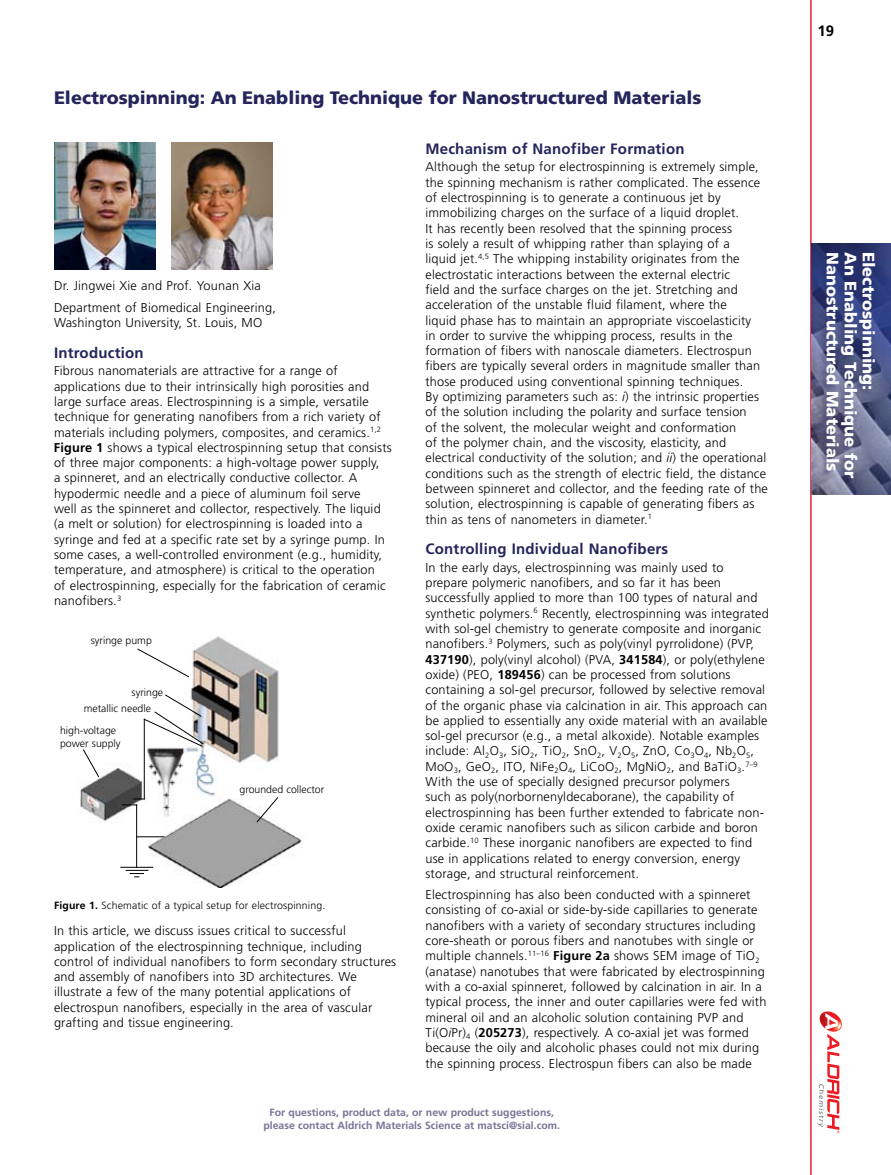
<style>
.page{position:relative;width:891px;height:1175px;background:#fff}
.page>*{position:absolute;margin:0;border:0;box-sizing:border-box;transform-origin:0 0}
.t1{font:900 18px "Frutiger";color:#23255b}
.t2{font:900 16.5px "Frutiger";color:#fff}
.t3{font:700 15px "Frutiger";letter-spacing:.015em;color:#23255b}
.t4{font:700 15px "Frutiger";color:#000}
.t5{font:300 12.75px/15.3px "Frutiger";letter-spacing:.015em;color:#000}
.t6{font:300 10.5px/16.2px "Frutiger";color:#000}
.t7{font:700 10.5px/13.5px "Frutiger";color:#7a7496;text-align:center}
.s1{font-style:italic}
.s2{font-weight:700}
</style>
<div class="page">
<hr style="left:810px;top:0;width:2px;height:1174px;background:#ed1a3a">
<img style="left:812px;top:243px;width:79px;height:251px">
<svg style="left:818px;top:1011px;width:24px;height:122px"></svg>
<img style="left:54px;top:143px;width:102px;height:126px">
<img style="left:171px;top:143px;width:102px;height:126px">
<img style="left:80px;top:636px;width:222px;height:251px">
<div style="left:818px;top:250px;width:59px;height:237px;background:#23255b;opacity:.6"></div>
<svg style="left:137px;top:648px;width:53px;height:29px"></svg>
<svg style="left:143px;top:694px;width:61px;height:53px"></svg>
<svg style="left:82px;top:749px;width:18px;height:28px"></svg>
<svg style="left:256px;top:796px;width:23px;height:26px"></svg>
<hr style="left:144px;top:719px;width:1px;height:80px;background:#000">
<svg style="left:123px;top:798px;width:21px;height:7px"></svg>
<hr style="left:136px;top:805px;width:1px;height:62px;background:#000">
<hr style="left:121px;top:867px;width:32px;height:1px;background:#000">
<svg style="left:126px;top:870px;width:22px;height:7px"></svg>
<svg style="left:137px;top:836px;width:27px;height:1px"></svg>
<h1 class="t1" style="left:54px;top:87px;width:649px">Electrospinning: An Enabling Technique for Nanostructured Materials</h1>
<p class="t3" style="left:425px;top:140px;width:261px">Mechanism of Nanofiber Formation</p>
<p class="t5" style="left:425px;top:160px;width:344px">Although the setup for electrospinning is extremely simple, the spinning mechanism is rather complicated. The essence of electrospinning is to generate a continuous jet by immobilizing charges on the surface of a liquid droplet.<br>It has recently been resolved that the spinning process<br>is solely a result of whipping rather than splaying of a<br>liquid jet.<sup>4,5</sup> The whipping instability originates from the electrostatic interactions between the external electric<br>field and the surface charges on the jet. Stretching and acceleration of the unstable fluid filament, where the<br>liquid phase has to maintain an appropriate viscoelasticity<br>in order to survive the whipping process, results in the formation of fibers with nanoscale diameters. Electrospun fibers are typically several orders in magnitude smaller than those produced using conventional spinning techniques.<br>By optimizing parameters such as: <span class="s1">i</span>) the intrinsic properties of the solution including the polarity and surface tension<br>of the solvent, the molecular weight and conformation<br>of the polymer chain, and the viscosity, elasticity, and electrical conductivity of the solution; and <span class="s1">ii</span>) the operational conditions such as the strength of electric field, the distance between spinneret and collector, and the feeding rate of the solution, electrospinning is capable of generating fibers as thin as tens of nanometers in diameter.<sup>1</sup></p>
<p class="t3" style="left:425px;top:540px;width:244px">Controlling Individual Nanofibers</p>
<p class="t5" style="left:425px;top:560px;width:345px">In the early days, electrospinning was mainly used to prepare polymeric nanofibers, and so far it has been successfully applied to more than 100 types of natural and synthetic polymers.<sup>6</sup> Recently, electrospinning was integrated with sol-gel chemistry to generate composite and inorganic nanofibers.<sup>3</sup> Polymers, such as poly(vinyl pyrrolidone) (PVP, <span class="s2">437190</span>), poly(vinyl alcohol) (PVA, <span class="s2">341584</span>), or poly(ethylene oxide) (PEO, <span class="s2">189456</span>) can be processed from solutions containing a sol-gel precursor, followed by selective removal of the organic phase via calcination in air. This approach can be applied to essentially any oxide material with an available sol-gel precursor (e.g., a metal alkoxide). Notable examples include: Al<sub>2</sub>O<sub>3</sub>, SiO<sub>2</sub>, TiO<sub>2</sub>, SnO<sub>2</sub>, V<sub>2</sub>O<sub>5</sub>, ZnO, Co<sub>3</sub>O<sub>4</sub>, Nb<sub>2</sub>O<sub>5</sub>, MoO<sub>3</sub>, GeO<sub>2</sub>, ITO, NiFe<sub>2</sub>O<sub>4</sub>, LiCoO<sub>2</sub>, MgNiO<sub>2</sub>, and BaTiO<sub>3</sub>.<sup>7–9<br></sup>With the use of specially designed precursor polymers<br>such as poly(norbornenyldecaborane), the capability of electrospinning has been further extended to fabricate non&shy;oxide ceramic nanofibers such as silicon carbide and boron carbide.<sup>10</sup> These inorganic nanofibers are expected to find use in applications related to energy conversion, energy storage, and structural reinforcement.</p>
<p class="t5" style="left:425px;top:887px;width:342px">Electrospinning has also been conducted with a spinneret consisting of co-axial or side-by-side capillaries to generate nanofibers with a variety of secondary structures including core-sheath or porous fibers and nanotubes with single or multiple channels.<sup>11–16</sup> <span class="s2">Figure 2a</span> shows SEM image of TiO<sub>2 </sub>(anatase) nanotubes that were fabricated by electrospinning with a co-axial spinneret, followed by calcination in air. In a typical process, the inner and outer capillaries were fed with mineral oil and an alcoholic solution containing PVP and Ti(O<span class="s1">i</span>Pr)<sub>4</sub> (<span class="s2">205273</span>), respectively. A co-axial jet was formed because the oily and alcoholic phases could not mix during the spinning process. Electrospun fibers can also be made</p>
<p class="t5" style="left:54px;top:275px;width:223px;line-height:21.3px">Dr. Jingwei Xie and Prof. Younan Xia<br>Department of Biomedical Engineering,</p>
<p class="t5" style="left:54px;top:315px;width:210px">Washington University, St. Louis, MO</p>
<p class="t3" style="left:54px;top:344px;width:91px">Introduction</p>
<p class="t5" style="left:54px;top:363px;width:339px">Fibrous nanomaterials are attractive for a range of applications due to their intrinsically high porosities and large surface areas. Electrospinning is a simple, versatile technique for generating nanofibers from a rich variety of materials including polymers, composites, and ceramics.<sup>1,2<br></sup><span class="s2">Figure 1</span> shows a typical electrospinning setup that consists of three major components: a high-voltage power supply,<br>a spinneret, and an electrically conductive collector. A hypodermic needle and a piece of aluminum foil serve<br>well as the spinneret and collector, respectively. The liquid (a melt or solution) for electrospinning is loaded into a syringe and fed at a specific rate set by a syringe pump. In some cases, a well-controlled environment (e.g., humidity, temperature, and atmosphere) is critical to the operation<br>of electrospinning, especially for the fabrication of ceramic nanofibers.<sup>3</sup></p>
<p class="t6" style="left:91px;top:632px;width:62px">syringe pump</p>
<p class="t6" style="left:84px;top:684px;width:81px;text-indent:48px">syringe metallic needle</p>
<p class="t6" style="left:60px;top:724px;width:62px;line-height:12.6px">high-voltage power supply</p>
<p class="t6" style="left:240px;top:781px;width:86px">grounded collector</p>
<p class="t6" style="left:54px;top:897px;width:273px"><span class="s2">Figure 1.</span> Schematic of a typical setup for electrospinning.</p>
<p class="t5" style="left:54px;top:923px;width:344px">In this article, we discuss issues critical to successful application of the electrospinning technique, including control of individual nanofibers to form secondary structures and assembly of nanofibers into 3D architectures. We illustrate a few of the many potential applications of electrospun nanofibers, especially in the area of vascular grafting and tissue engineering.</p>
<p class="t7" style="left:263px;top:1105px;width:298px">For questions, product data, or new product suggestions, please contact Aldrich Materials Science at matsci@sial.com.</p>
<p class="t4" style="left:818px;top:22px;width:18px">19</p>
<p class="t2" style="left:842px;top:252px;width:221px;rotate:90deg">Nanostructured Materials</p>
<p class="t2" style="left:860px;top:252px;width:228px;rotate:90deg">An Enabling Technique for</p>
<p class="t2" style="left:878px;top:252px;width:140px;rotate:90deg">Electrospinning:</p>
</div>
